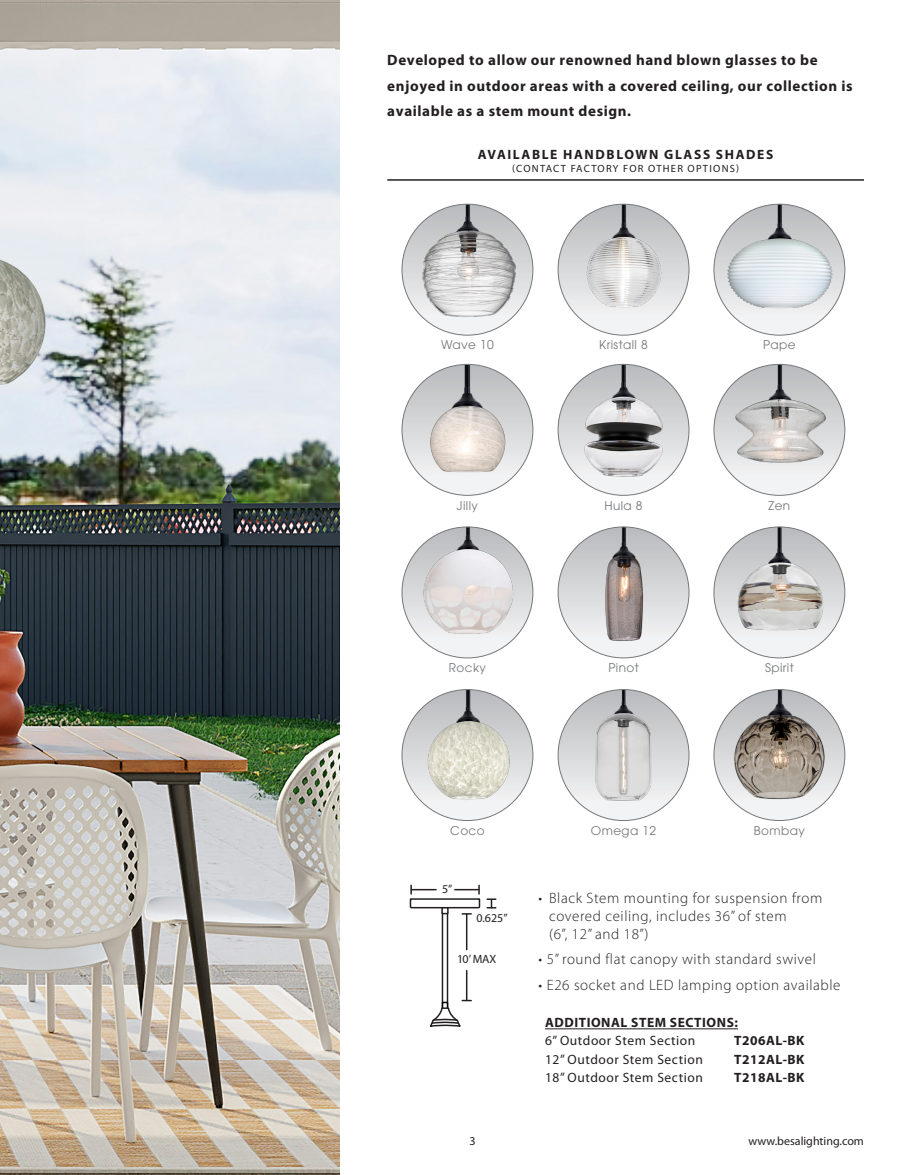
<style>
.page{position:relative;width:918px;height:1175px;background:#fff}
.page>*{position:absolute;margin:0;border:0;box-sizing:border-box;transform-origin:0 0}
.t1{font:300 15px/18px "Myriad Pro";letter-spacing:.04em;color:#231f20}
.t2{font:700 15px/25.5px "Myriad Pro";letter-spacing:.04em;color:#231f20}
.t3{font:13.5px "Myriad Pro";letter-spacing:.04em;color:#231f20}
.t4{font:700 13.5px "Myriad Pro";letter-spacing:.04em;color:#231f20}
.t5{font:700 13.5px "Myriad Pro";letter-spacing:.12em;color:#231f20}
.Master_SubCategory_Tab{font:12px "Avant Garde";letter-spacing:.035em;color:#76787b}
.t6{font:12px "Myriad Pro";color:#231f20}
.t7{font:10.5px "Myriad Pro";letter-spacing:.12em;color:#231f20}
</style>
<div class="page">
<img style="left:0;top:0;width:339px;height:1174px">
<hr style="left:545px;top:1028px;width:193px;height:1px;background:#231f20">
<hr style="left:387px;top:179px;width:477px;height:2px;background:#231f20">
<img style="left:402px;top:204px;width:131px;height:123px">
<svg style="left:402px;top:364px;width:131px;height:131px;background:#d2d3d5"></svg>
<img style="left:417px;top:364px;width:101px;height:130px">
<svg style="left:402px;top:527px;width:131px;height:131px"></svg>
<img style="left:402px;top:527px;width:131px;height:112px">
<img style="left:402px;top:689px;width:131px;height:127px">
<img style="left:558px;top:204px;width:131px;height:129px">
<img style="left:558px;top:364px;width:131px;height:129px">
<img style="left:558px;top:527px;width:131px;height:126px">
<svg style="left:558px;top:689px;width:131px;height:131px"></svg>
<img style="left:565px;top:689px;width:118px;height:130px">
<img style="left:714px;top:204px;width:131px;height:130px">
<img style="left:714px;top:364px;width:131px;height:131px;border-radius:65px">
<img style="left:714px;top:527px;width:131px;height:131px;border-radius:65px">
<div style="left:714px;top:689px;width:131px;height:131px;background:#f2f3f4;border-radius:65px"></div>
<img style="left:714px;top:689px;width:131px;height:122px">
<hr style="left:466px;top:914px;width:1px;height:35px;background:#231f20">
<hr style="left:466px;top:970px;width:1px;height:30px;background:#231f20">
<svg style="left:487px;top:898px;width:9px;height:10px"></svg>
<div style="left:442px;top:911px;width:6px;height:108px;border:2px solid #231f20"></div>
<svg style="left:409px;top:885px;width:72px;height:30px"></svg>
<svg style="left:430px;top:999px;width:41px;height:28px"></svg>
<p class="t2" style="left:387px;top:47px;width:467px">Developed to allow our renowned hand blown glasses to be enjoyed in outdoor areas with a covered ceiling, our collection is available as a stem mount design.</p>
<p class="t5" style="left:478px;top:146px;width:297px">AVAILABLE HANDBLOWN GLASS SHADES</p>
<p class="t7" style="left:512px;top:162px;width:229px">(CONTACT FACTORY FOR OTHER OPTIONS)</p>
<p class="Master_SubCategory_Tab" style="left:441px;top:338px;width:54px">Wave 10</p>
<p class="Master_SubCategory_Tab" style="left:599px;top:338px;width:50px">Kristall 8</p>
<p class="Master_SubCategory_Tab" style="left:763px;top:338px;width:34px">Pape</p>
<p class="Master_SubCategory_Tab" style="left:457px;top:498px;width:23px">Jilly</p>
<p class="Master_SubCategory_Tab" style="left:604px;top:498px;width:40px">Hula 8</p>
<p class="Master_SubCategory_Tab" style="left:769px;top:498px;width:23px">Zen</p>
<p class="Master_SubCategory_Tab" style="left:449px;top:661px;width:39px">Rocky</p>
<p class="Master_SubCategory_Tab" style="left:608px;top:661px;width:32px">Pinot</p>
<p class="Master_SubCategory_Tab" style="left:765px;top:661px;width:30px">Spirit</p>
<p class="Master_SubCategory_Tab" style="left:450px;top:823px;width:36px">Coco</p>
<p class="t6" style="left:442px;top:881px;width:12px">5”</p>
<p class="t6" style="left:476px;top:910px;width:33px">0.625”</p>
<p class="t6" style="left:457px;top:952px;width:41px">10’ MAX</p>
<p class="Master_SubCategory_Tab" style="left:591px;top:823px;width:67px">Omega 12</p>
<p class="Master_SubCategory_Tab" style="left:754px;top:823px;width:52px">Bombay</p>
<p class="t1" style="left:549px;top:888px;width:275px;text-indent:-10px">• Black Stem mounting for suspension from covered ceiling, includes 36” of stem<br>(6”, 12” and 18”)</p>
<p class="t1" style="left:539px;top:950px;width:279px">• 5” round flat canopy with standard swivel</p>
<p class="t1" style="left:539px;top:975px;width:303px">• E26 socket and LED lamping option available</p>
<p class="t4" style="left:545px;top:1014px;width:194px">ADDITIONAL STEM SECTIONS:</p>
<p class="t3" style="left:545px;top:1032px;width:152px">6” Outdoor Stem Section</p>
<p class="t4" style="left:734px;top:1032px;width:72px">T206AL-BK</p>
<p class="t3" style="left:545px;top:1050px;width:159px">12” Outdoor Stem Section</p>
<p class="t4" style="left:734px;top:1050px;width:72px">T212AL-BK</p>
<p class="t3" style="left:545px;top:1068px;width:159px">18” Outdoor Stem Section</p>
<p class="t4" style="left:734px;top:1068px;width:72px">T218AL-BK</p>
<p class="t6" style="left:469px;top:1133px;width:8px">3</p>
<p class="t6" style="left:749px;top:1133px;width:117px">www.besalighting.com</p>
</div>
